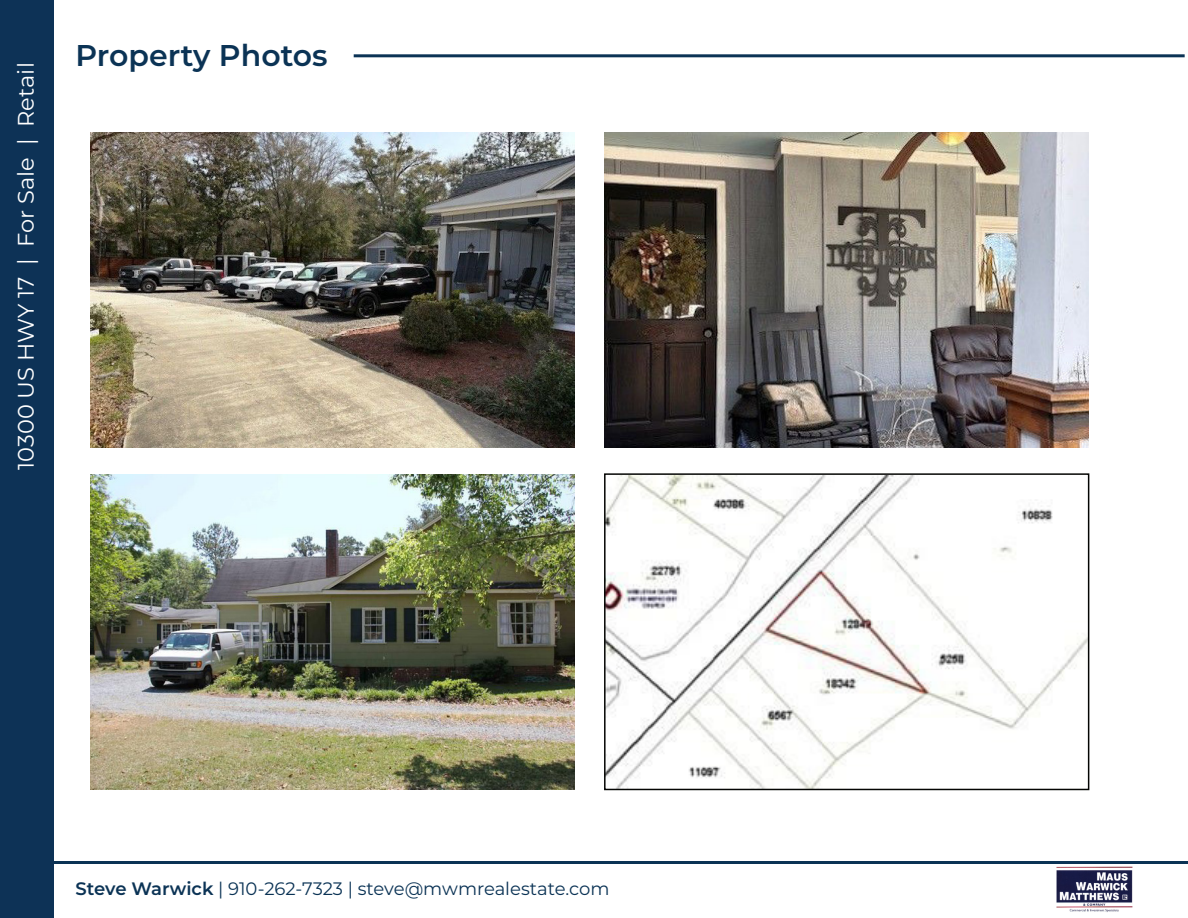
<style>
.page{position:relative;width:1188px;height:918px;background:#fff}
.page>*{position:absolute;margin:0;border:0;box-sizing:border-box;transform-origin:0 0}
.t1{font:600 30px "Montserrat";color:#0b3355}
.t2{font:22.5px "Montserrat";color:#fff}
.t3{font:18px "Montserrat";color:#0b3355}
.s1{font-weight:600}
</style>
<div class="page">
<img style="left:1056px;top:866px;width:77px;height:46px">
<hr style="left:0;top:861px;width:1188px;height:3px;background:#0b3355">
<div style="left:0;top:0;width:54px;height:918px;background:#0d3256"></div>
<img style="left:91px;top:132px;width:484px;height:316px">
<img style="left:605px;top:132px;width:484px;height:316px">
<hr style="left:354px;top:54px;width:831px;height:3px;background:#0b3355">
<img style="left:91px;top:474px;width:484px;height:315px">
<img style="left:607px;top:476px;width:479px;height:311px">
<div style="left:604px;top:473px;width:485px;height:317px;border:2px solid #040503"></div>
<p class="t2" style="left:11px;top:470px;width:409px;rotate:-90deg">10300 US HWY 17 | For Sale | Retail</p>
<p class="t1" style="left:76px;top:34px;width:254px">Property Photos</p>
<p class="t3" style="left:76px;top:876px;width:535px"><span class="s1">Steve Warwick</span> | 910-262-7323 | steve@mwmrealestate.com</p>
</div>
